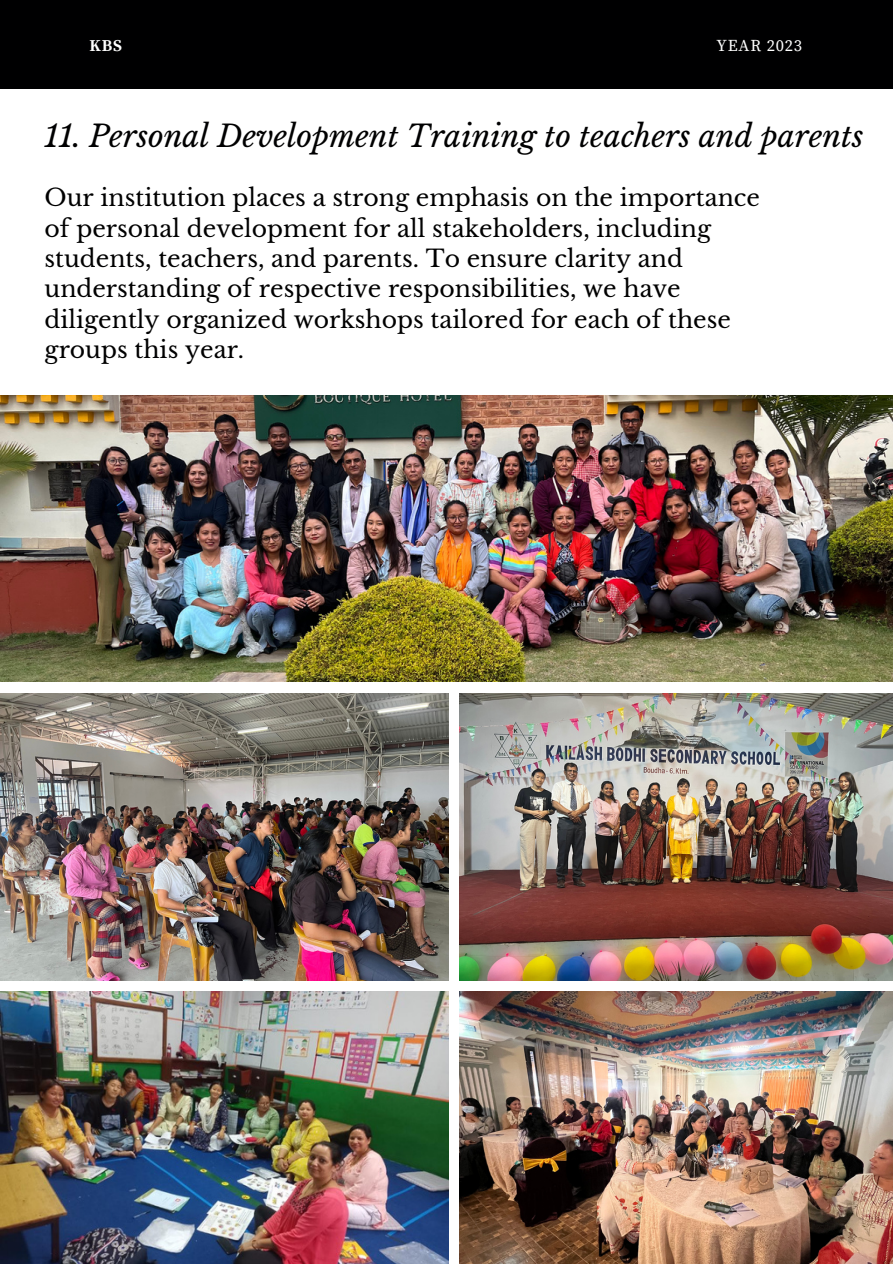
<style>
.page{position:relative;width:893px;height:1264px;background:#fff}
.page>*{position:absolute;margin:0;border:0;box-sizing:border-box;transform-origin:0 0}
.t1{font:italic 30px "Libre Baskerville";color:#000001}
.t2{font:23.55px/30.3px "Libre Baskerville";color:#000001}
.t3{font:16.5px "Source Serif Pro";letter-spacing:.05em;color:#fff}
.t4{font:700 16.5px "Source Serif Pro";color:#fff}
</style>
<div class="page">
<img style="left:0;top:396px;width:892px;height:285px">
<img style="left:0;top:693px;width:448px;height:287px">
<img style="left:459px;top:693px;width:433px;height:287px">
<img style="left:0;top:991px;width:448px;height:272px">
<img style="left:459px;top:991px;width:433px;height:272px">
<div style="left:0;top:0;width:892px;height:89px;background:#000001"></div>
<p class="t4" style="left:89px;top:36px;width:34px">KBS</p>
<p class="t3" style="left:716px;top:36px;width:87px">YEAR 2023</p>
<p class="t1" style="left:45px;top:117px;width:820px">11. Personal Development Training to teachers and parents</p>
<p class="t2" style="left:45px;top:183px;width:717px">Our institution places a strong emphasis on the importance of personal development for all stakeholders, including students, teachers, and parents. To ensure clarity and understanding of respective responsibilities, we have diligently organized workshops tailored for each of these groups this year.</p>
</div>
